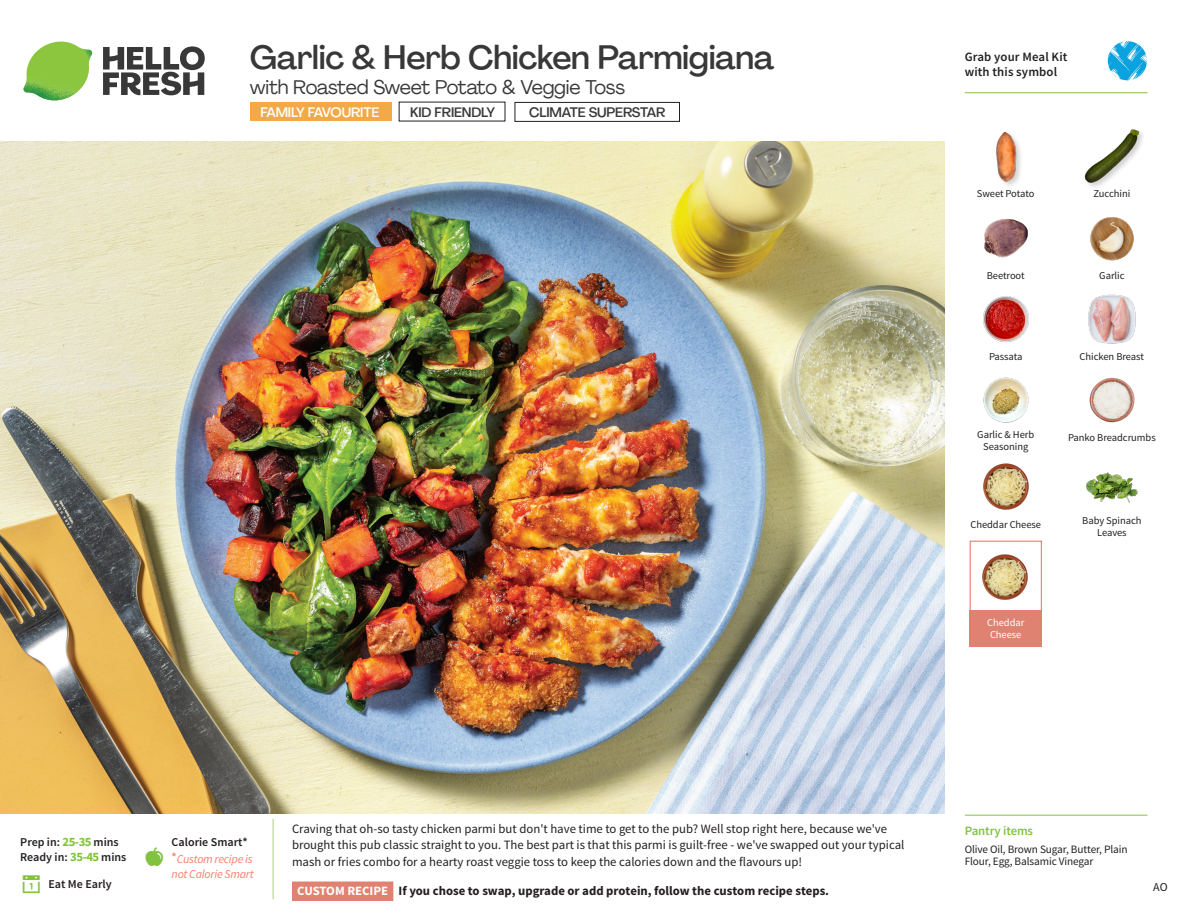
<style>
.page{position:relative;width:1188px;height:918px;background:#fff}
.page>*{position:absolute;margin:0;border:0;box-sizing:border-box;transform-origin:0 0}
._15_Titel_UK{font:500 33px "Agrandir";letter-spacing:-.01em;color:#383839}
._15_Titel_UK-2{font:19.5px "Agrandir";letter-spacing:-.01em;color:#383839}
.t1{font:500 13.5px "Agrandir";letter-spacing:-.01em;color:#383839}
.t2{font:500 13.5px "Agrandir";letter-spacing:-.01em;color:#fff}
.Step_6_Text_AU{font:12.75px/16.5px "Source Sans Pro";color:#231f20}
.Step_6_Text_AU-2{font:700 12.75px "Source Sans Pro";color:#231f20}
.t3{font:600 12.75px/15px "Source Sans Pro";letter-spacing:.01em;color:#231f20}
._04_Headers_Front{font:600 12.75px "Source Sans Pro";letter-spacing:-.01em;color:#81c340}
._04_Intro{font:600 12px "Source Sans Pro";color:#231f20}
._04_Intro-2{font:italic 12px/15px "Source Sans Pro";letter-spacing:-.02em;color:#f4806e}
.t4{font:12px "Source Sans Pro";color:#231f20}
._05_Pantry{font:11.25px/12px "Source Sans Pro";letter-spacing:-.01em;color:#231f20}
._18_FRONT_ingredients{font:10.5px/12px "Source Sans Pro";letter-spacing:-.005em;color:#231f20;text-align:center}
._18_FRONT_ingredients-2{font:10.5px/12px "Source Sans Pro";letter-spacing:-.005em;color:#fff}
.s1{font-weight:700;font-size:12.75px;color:#81c340}
.s2{font-weight:600;font-style:normal}
.s3{color:#fff}
</style>
<div class="page">
<svg style="left:103px;top:46px;width:102px;height:49px"></svg>
<img style="left:23px;top:42px;width:69px;height:59px">
<svg style="left:272px;top:818px;width:122px;height:83px"></svg>
<img style="left:0;top:142px;width:945px;height:672px">
<div style="left:515px;top:102px;width:165px;height:20px;border:1px solid #231f20"></div>
<div style="left:250px;top:102px;width:141px;height:19px;background:#f2aa48"></div>
<img style="left:1088px;top:294px;width:48px;height:50px">
<img style="left:1089px;top:377px;width:46px;height:46px">
<img style="left:983px;top:377px;width:46px;height:46px">
<img style="left:983px;top:463px;width:46px;height:47px">
<img style="left:983px;top:296px;width:46px;height:46px">
<img style="left:984px;top:219px;width:44px;height:39px">
<img style="left:1090px;top:217px;width:44px;height:44px">
<img style="left:996px;top:131px;width:25px;height:54px">
<div style="left:1084px;top:128px;width:62px;height:62px;background:#231f20;opacity:.2"></div>
<img style="left:1084px;top:128px;width:57px;height:57px">
<img style="left:1086px;top:472px;width:51px;height:31px">
<div style="left:970px;top:541px;width:72px;height:72px;border:1px solid #df8272"></div>
<div style="left:970px;top:611px;width:72px;height:36px;background:#df8272"></div>
<img style="left:982px;top:554px;width:46px;height:46px">
<hr style="left:965px;top:815px;width:183px;height:1px;background:#81c340">
<svg style="left:1090px;top:41px;width:58px;height:53px"></svg>
<hr style="left:965px;top:92px;width:183px;height:1px;background:#81c340">
<p class="_15_Titel_UK" style="left:250px;top:37px;width:526px">Garlic &amp; Herb Chicken Parmigiana</p>
<p class="_15_Titel_UK-2" style="left:250px;top:75px;width:377px">with Roasted Sweet Potato &amp; Veggie Toss</p>
<p class="t2" style="left:260px;top:104px;width:120px">FAMILY FAVOURITE</p>
<p class="t1" style="left:410px;top:104px;width:86px">KID FRIENDLY</p>
<p class="t1" style="left:529px;top:104px;width:138px">CLIMATE SUPERSTAR</p>
<p class="t3" style="left:965px;top:50px;width:104px">Grab your Meal Kit with this symbol</p>
<p class="_18_FRONT_ingredients" style="left:977px;top:188px;width:59px">Sweet Potato</p>
<p class="_18_FRONT_ingredients" style="left:1094px;top:188px;width:38px">Zucchini</p>
<p class="_18_FRONT_ingredients" style="left:987px;top:270px;width:40px">Beetroot</p>
<p class="_18_FRONT_ingredients" style="left:1099px;top:270px;width:27px">Garlic</p>
<p class="_18_FRONT_ingredients" style="left:989px;top:351px;width:35px">Passata</p>
<p class="_18_FRONT_ingredients" style="left:1080px;top:351px;width:66px">Chicken Breast</p>
<p class="_18_FRONT_ingredients" style="left:977px;top:429px;width:58px">Garlic &amp; Herb<br>Seasoning</p>
<p class="_18_FRONT_ingredients" style="left:970px;top:518px;width:72px">Cheddar Cheese</p>
<p class="_18_FRONT_ingredients" style="left:1068px;top:432px;width:89px">Panko Breadcrumbs</p>
<p class="_18_FRONT_ingredients" style="left:1082px;top:515px;width:61px">Baby Spinach<br>Leaves</p>
<p class="_18_FRONT_ingredients-2" style="left:987px;top:617px;width:39px">Cheddar<br>Cheese</p>
<p class="_04_Intro" style="left:20px;top:835px;width:100px">Prep in: <span class="s1">25-35</span> mins</p>
<p class="_04_Intro" style="left:20px;top:850px;width:108px">Ready in: <span class="s1">35-45</span> mins</p>
<p class="_04_Intro" style="left:48px;top:876px;width:65px">Eat Me Early</p>
<p class="_04_Intro" style="left:172px;top:835px;width:78px">Calorie Smart*</p>
<p class="_04_Intro-2" style="left:172px;top:851px;width:84px"><span class="s2">*</span>Custom recipe is not Calorie Smart</p>
<p class="Step_6_Text_AU" style="left:292px;top:821px;width:614px">Craving that oh-so tasty chicken parmi but don't have time to get to the pub? Well stop right here, because we've brought this pub classic straight to you. The best part is that this parmi is guilt-free - we've swapped out your typical mash or fries combo for a hearty roast veggie toss to keep the calories down and the flavours up!</p>
<p class="Step_6_Text_AU-2" style="left:297px;top:883px;width:533px"><span class="s3">CUSTOM RECIPE</span> If you chose to swap, upgrade or add protein, follow the custom recipe steps.</p>
<p class="_04_Headers_Front" style="left:965px;top:822px;width:70px">Pantry items</p>
<p class="_05_Pantry" style="left:965px;top:844px;width:164px">Olive Oil, Brown Sugar, Butter, Plain<br>Flour, Egg, Balsamic Vinegar</p>
<p class="t4" style="left:1153px;top:879px;width:16px">AO</p>
</div>
